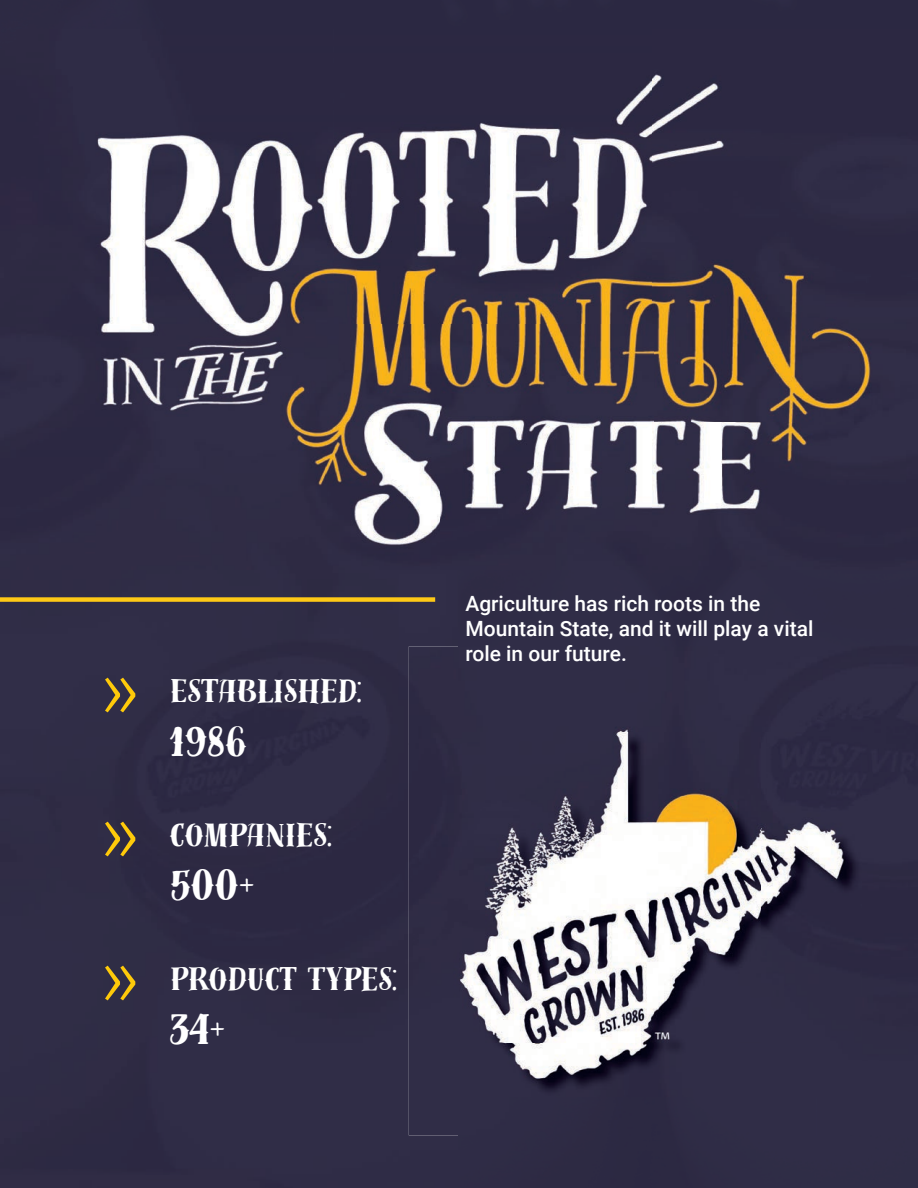
<style>
.page{position:relative;width:918px;height:1188px;background:#fff}
.page>*{position:absolute;margin:0;border:0;box-sizing:border-box;transform-origin:0 0}
.t1{font:300 75px/144px "Fira Sans";color:#feca0a;text-align:justify}
.t2{font:40.5px "Distillery Strong";color:#fff}
.t3{font:39px "Distillery Strong";color:#fff}
.t4{font:30px "Distillery Strong";letter-spacing:-.02em;color:#fff}
.t5{font:500 21px/25.2px "Roboto";color:#fff}
</style>
<div class="page">
<div style="left:0;top:0;width:918px;height:50px;background:#2b2842"></div>
<div style="left:0;top:50px;width:49px;height:1138px;background:#302d46"></div>
<div style="left:49px;top:570px;width:409px;height:618px;background:#302d46"></div>
<div style="left:458px;top:570px;width:460px;height:76px;background:#2f2c46"></div>
<div style="left:458px;top:1135px;width:460px;height:53px;background:#2f2c46"></div>
<div style="left:409px;top:646px;width:509px;height:98px;background:#302d47"></div>
<div style="left:409px;top:744px;width:101px;height:391px;background:#2f2c45"></div>
<div style="left:817px;top:744px;width:101px;height:391px;background:#2f2c45"></div>
<div style="left:510px;top:1096px;width:307px;height:39px;background:#2f2c46"></div>
<img style="left:463px;top:732px;width:399px;height:364px">
<img style="left:17px;top:30px;width:901px;height:540px">
<div style="left:0;top:597px;width:435px;height:5px;background:#fec916"></div>
<h1 class="t1" style="left:100px;top:621px;width:42px">» » »</h1>
<h3 class="t4" style="left:169px;top:672px;width:194px">ESTABLISHED:</h3>
<h3 class="t3" style="left:169px;top:717px;width:79px">1986</h3>
<h3 class="t4" style="left:169px;top:816px;width:164px">COMPANIES:</h3>
<h2 class="t2" style="left:169px;top:860px;width:87px">500+</h2>
<h3 class="t4" style="left:169px;top:960px;width:229px">PRODUCT TYPES:</h3>
<h2 class="t2" style="left:169px;top:1004px;width:58px">34+</h2>
<p class="t5" style="left:465px;top:590px;width:350px">Agriculture has rich roots in the<br>Mountain State, and it will play a vital role in our future.</p>
</div>
